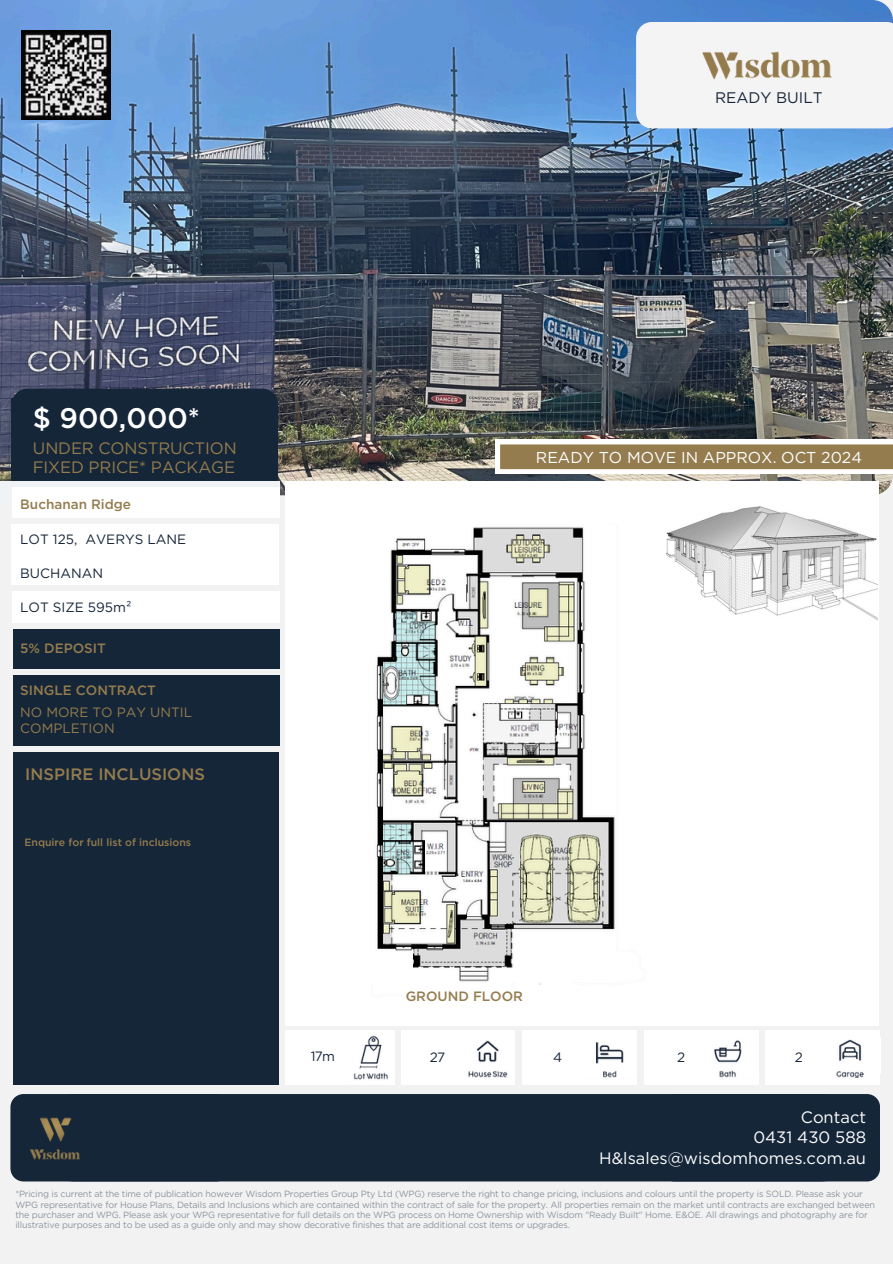
<style>
.page{position:relative;width:893px;height:1264px;background:#fff}
.page>*{position:absolute;margin:0;border:0;box-sizing:border-box;transform-origin:0 0}
.t1{font:500 28.2px "Gotham";color:#fff}
.t2{font:16.5px/20.2px "Gotham";color:#fff;text-align:right}
.t3{font:16.5px/19.2px "Gotham";letter-spacing:-.01em;color:#947c4e}
.t4{font:500 16.5px "Gotham";color:#947c4e}
.t5{font:15.75px "Gotham";color:#fff}
.t6{font:15.3px "Gotham";color:#152638}
.t7{font:13.5px "Gotham";color:#152638}
.t8{font:13.5px/21.3px "Gotham";color:#947c4e}
.t9{font:500 13.5px "Gotham";color:#947c4e}
.t10{font:500 10.5px "Gotham";color:#947c4e}
.t11{font:9px/10.4px "Gotham";letter-spacing:-.02em;color:#8c959f}
.s1{font-weight:500}
</style>
<div class="page">
<div style="left:0;top:0;width:892px;height:1263px;background:#f2f2f2"></div>
<img style="left:0;top:0;width:891px;height:495px">
<svg style="left:635px;top:22px;width:257px;height:106px"></svg>
<img style="left:696px;top:43px;width:145px;height:41px">
<div style="left:12px;top:524px;width:267px;height:61px;background:#fff"></div>
<div style="left:13px;top:752px;width:265px;height:332px;background:#152638"></div>
<div style="left:285px;top:481px;width:593px;height:544px;background:#fff"></div>
<div style="left:219px;top:1094px;width:452px;height:87px;background:#152638"></div>
<div style="left:661px;top:1094px;width:218px;height:87px;background:#152638;border-radius:13px"></div>
<div style="left:10px;top:1094px;width:219px;height:87px;background:#152638;border-radius:13px"></div>
<div style="left:12px;top:388px;width:266px;height:107px;background:#152638;border-radius:16px"></div>
<div style="left:12px;top:398px;width:265px;height:83px;background:#152638"></div>
<div style="left:12px;top:591px;width:267px;height:31px;background:#fff"></div>
<div style="left:0;top:481px;width:279px;height:24px;background:#f0f3f6"></div>
<div style="left:12px;top:487px;width:267px;height:30px;background:#fff"></div>
<img style="left:21px;top:31px;width:89px;height:89px">
<img style="left:30px;top:1117px;width:50px;height:43px">
<div style="left:13px;top:675px;width:266px;height:70px;background:#152638"></div>
<div style="left:13px;top:629px;width:266px;height:39px;background:#152638"></div>
<div style="left:765px;top:1030px;width:114px;height:55px;background:#fff"></div>
<img style="left:879px;top:1037px;width:1px;height:36px">
<div style="left:643px;top:1030px;width:115px;height:55px;background:#fff"></div>
<div style="left:522px;top:1030px;width:115px;height:55px;background:#fff"></div>
<div style="left:401px;top:1030px;width:113px;height:55px;background:#fff"></div>
<div style="left:285px;top:1030px;width:109px;height:55px;background:#fff"></div>
<img style="left:596px;top:1042px;width:28px;height:36px">
<img style="left:714px;top:1040px;width:28px;height:38px">
<img style="left:836px;top:1039px;width:28px;height:38px">
<img style="left:468px;top:1040px;width:40px;height:37px">
<img style="left:353px;top:1035px;width:35px;height:45px">
<svg style="left:495px;top:440px;width:397px;height:33px"></svg>
<img style="left:666px;top:506px;width:210px;height:113px">
<img style="left:376px;top:527px;width:239px;height:458px">
<h6 class="t6" style="left:714px;top:88px;width:109px">READY BUILT</h6>
<p class="t1" style="left:33px;top:401px;width:168px">$ 900,000*</p>
<p class="t3" style="left:33px;top:438px;width:205px">UNDER CONSTRUCTION<br>FIXED PRICE* PACKAGE</p>
<p class="t9" style="left:20px;top:496px;width:112px">Buchanan Ridge</p>
<h5 class="t7" style="left:20px;top:531px;width:167px">LOT 125, AVERYS LANE</h5>
<h5 class="t7" style="left:20px;top:565px;width:84px">BUCHANAN</h5>
<h5 class="t7" style="left:20px;top:598px;width:113px">LOT SIZE 595m²</h5>
<p class="t9" style="left:20px;top:640px;width:87px">5% DEPOSIT</p>
<p class="t8" style="left:20px;top:680px;width:173px"><span class="s1">SINGLE CONTRACT<br></span>NO MORE TO PAY UNTIL</p>
<p class="t8" style="left:20px;top:717px;width:96px">COMPLETION</p>
<p class="t4" style="left:25px;top:763px;width:181px">INSPIRE INCLUSIONS</p>
<p class="t10" style="left:25px;top:835px;width:168px">Enquire for full list of inclusions</p>
<p class="t5" style="left:535px;top:447px;width:327px">READY TO MOVE IN APPROX. OCT 2024</p>
<p class="t9" style="left:405px;top:988px;width:119px">GROUND FLOOR</p>
<p class="t7" style="left:310px;top:1047px;width:26px">17m</p>
<p class="t7" style="left:429px;top:1049px;width:17px">27</p>
<p class="t7" style="left:553px;top:1049px;width:11px">4</p>
<p class="t7" style="left:676px;top:1049px;width:10px">2</p>
<h4 class="t7" style="left:794px;top:1049px;width:10px">2</h4>
<p class="t2" style="left:753px;top:1107px;width:114px">Contact<br>0431 430 588</p>
<h2 class="t2" style="left:599px;top:1147px;width:268px">H&amp;lsales@wisdomhomes.com.au</h2>
<p class="t11" style="left:15px;top:1188px;width:860px">*Pricing is current at the time of publication however Wisdom Properties Group Pty Ltd (WPG) reserve the right to change pricing, inclusions and colours until the property is SOLD. Please ask your WPG representative for House Plans, Details and Inclusions which are contained within the contract of sale for the property. All properties remain on the market until contracts are exchanged between the purchaser and WPG. Please ask your WPG representative for full details on the WPG process on Home Ownership with Wisdom "Ready Built" Home. E&amp;OE. All drawings and photography are for illustrative purposes and to be used as a guide only and may show decorative finishes that are additional cost items or upgrades.</p>
</div>
